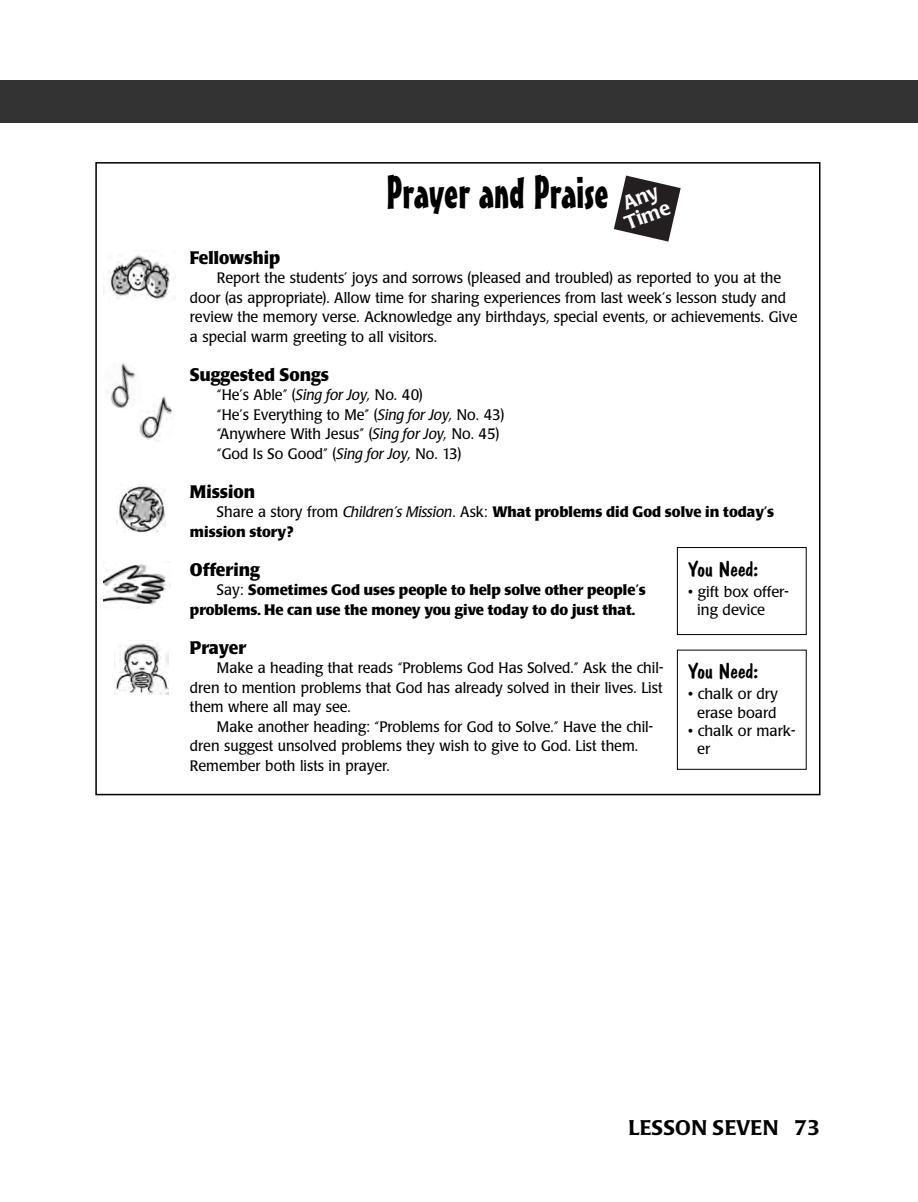
<style>
.page{position:relative;width:918px;height:1202px;background:#fff}
.page>*{position:absolute;margin:0;border:0;box-sizing:border-box;transform-origin:0 0}
.t1{font:45px "Mister Earl BT";color:#000}
.t2{font:21px "Dom Casual D";color:#000;scale:1.05 1}
.t3{font:500 21px "Poppl Laudatio";letter-spacing:.01em;color:#000}
.t4{font:500 19.5px/19.5px "Poppl Laudatio";color:#fff}
.t5{font:700 18px "Poppl Laudatio";color:#000;scale:.95 1}
.t6{font:15px/19.5px "Poppl Laudatio";color:#000;scale:.95 1}
.t7{font:700 15px/19.5px "Poppl Laudatio";color:#000}
.t8{font:15px/18.3px "Poppl Laudatio";color:#000}
.s1{font-style:italic}
.s2{font-weight:400}
.s3{font-weight:400;font-style:italic}
</style>
<div class="page">
<div style="left:0;top:80px;width:27px;height:43px;background:#333"></div>
<img style="left:108px;top:254px;width:62px;height:47px">
<img style="left:107px;top:362px;width:29px;height:46px">
<img style="left:117px;top:484px;width:49px;height:49px">
<img style="left:104px;top:564px;width:67px;height:44px">
<img style="left:115px;top:643px;width:53px;height:51px">
<img style="left:137px;top:394px;width:38px;height:48px;border-radius:19px">
<div style="left:27px;top:80px;width:891px;height:43px;background:#333"></div>
<svg style="left:614px;top:176px;width:67px;height:66px"></svg>
<div style="left:677px;top:547px;width:130px;height:88px;border:1px solid #000"></div>
<h1 class="t1" style="left:386px;top:176px;width:224px">Prayer and Praise</h1>
<h3 class="t4" style="left:616px;top:198px;width:49px;rotate:-21deg">Any<br>Time</h3>
<p class="t5" style="left:190px;top:250px;width:96px">Fellowship</p>
<p class="t6" style="left:190px;top:270px;width:641px;text-indent:27px">Report the students’ joys and sorrows (pleased and troubled) as reported to you at the door (as appropriate). Allow time for sharing experiences from last week’s lesson study and review the memory verse. Acknowledge any birthdays, special events, or achievements. Give a special warm greeting to all visitors.</p>
<p class="t5" style="left:190px;top:367px;width:148px">Suggested Songs</p>
<p class="t6" style="left:217px;top:387px;width:304px">“He’s Able” (<span class="s1">Sing for Joy,</span> No. 40)<br>“He’s Everything to Me” (<span class="s1">Sing for Joy,</span> No. 43) “Anywhere With Jesus” (<span class="s1">Sing for Joy,</span> No. 45) “God Is So Good” (<span class="s1">Sing for Joy,</span> No. 13)</p>
<p class="t5" style="left:190px;top:484px;width:70px">Mission</p>
<p class="t7" style="left:190px;top:504px;width:586px;text-indent:27px"><span class="s2">Share a story from</span> <span class="s3">Children’s Mission</span><span class="s2">. Ask:</span> What problems did God solve in today’s mission story?</p>
<p class="t5" style="left:190px;top:562px;width:75px">Offering</p>
<p class="t7" style="left:190px;top:582px;width:457px;text-indent:27px"><span class="s2">Say:</span> Sometimes God uses people to help solve other people’s problems. He can use the money you give today to do just that.</p>
<p class="t5" style="left:190px;top:640px;width:61px">Prayer</p>
<p class="t6" style="left:190px;top:660px;width:500px;text-align:justify;text-indent:27px">Make a heading that reads “Problems God Has Solved.” Ask the chil&shy;dren to mention problems that God has already solved in their lives. List them where all may see.</p>
<p class="t6" style="left:190px;top:718px;width:489px;text-indent:27px">Make another heading: “Problems for God to Solve.” Have the chil&shy;dren suggest unsolved problems they wish to give to God. List them.<br>Remember both lists in prayer.</p>
<h2 class="t2" style="left:688px;top:556px;width:68px">You Need:</h2>
<p class="t8" style="left:697px;top:584px;width:93px;text-indent:-9px">• gift box offer&shy;ing device</p>
<h2 class="t2" style="left:688px;top:659px;width:68px">You Need:</h2>
<p class="t8" style="left:688px;top:686px;width:91px;text-align:center">• chalk or dry erase board</p>
<p class="t8" style="left:697px;top:723px;width:99px;text-indent:-9px">• chalk or mark&shy;er</p>
<h2 class="t3" style="left:628px;top:1119px;width:193px">LESSON SEVEN 73</h2>
</div>
